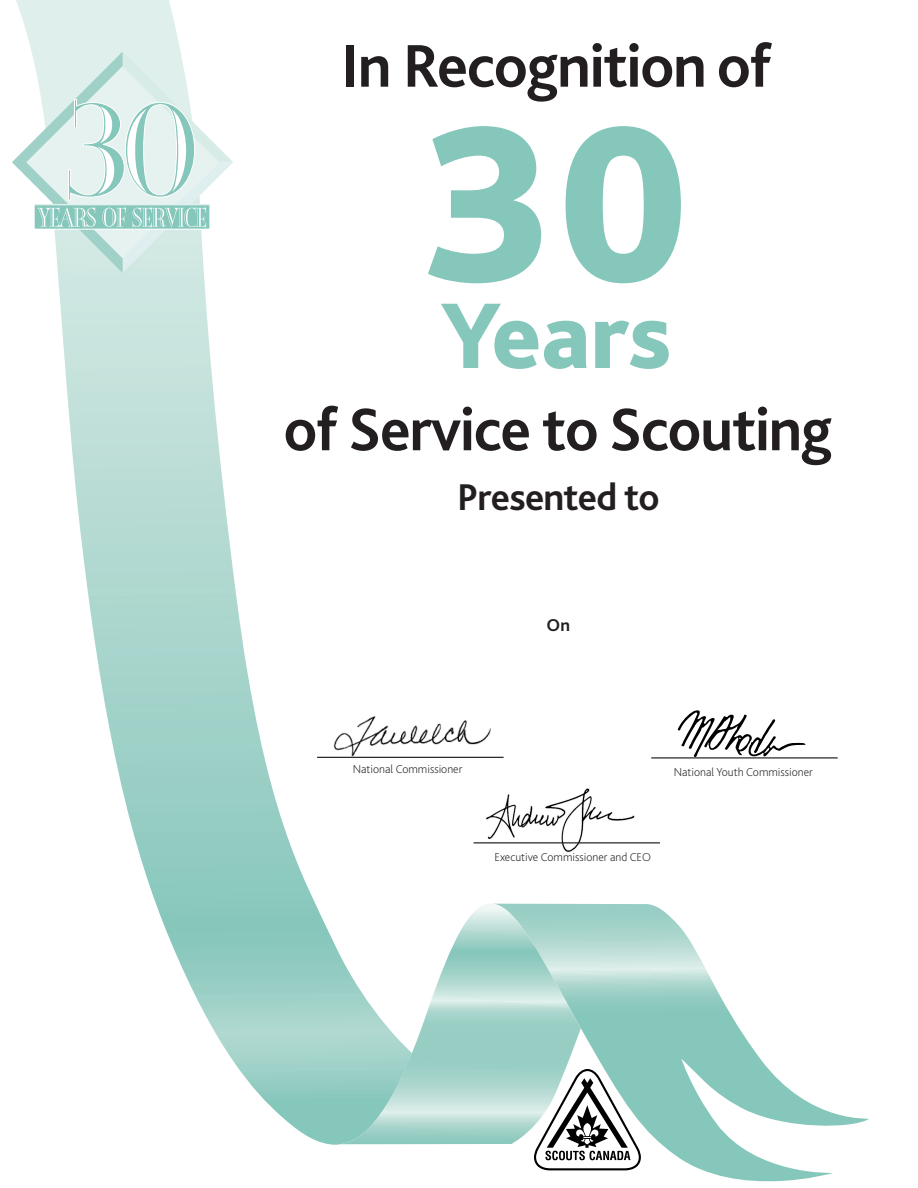
<style>
.page{position:relative;width:918px;height:1188px;background:#fff}
.page>*{position:absolute;margin:0;border:0;box-sizing:border-box;transform-origin:0 0}
.t1{font:800 232.5px "Bliss 2";color:#86c7bb}
.t2{font:800 97.5px "Bliss 2";letter-spacing:-.01em;color:#86c7bb}
.t3{font:700 63px "Bliss 2";letter-spacing:-.02em;color:#231f20}
.t4{font:700 39px "Bliss 2";letter-spacing:-.02em;color:#231f20}
.t5{font:700 18px "Bliss 2";color:#231f20}
.t6{font:200 12px "Bliss 2";color:#231f20}
</style>
<div class="page">
<svg style="left:493px;top:903px;width:376px;height:279px"></svg>
<svg style="left:16px;top:0;width:315px;height:1145px"></svg>
<svg style="left:331px;top:904px;width:250px;height:241px"></svg>
<svg style="left:12px;top:52px;width:221px;height:221px"></svg>
<svg style="left:534px;top:1069px;width:107px;height:101px"></svg>
<img style="left:327px;top:712px;width:166px;height:50px">
<img style="left:481px;top:788px;width:158px;height:64px">
<svg style="left:677px;top:710px;width:129px;height:47px"></svg>
<hr style="left:317px;top:757px;width:187px;height:1px;background:#231f20">
<hr style="left:651px;top:758px;width:187px;height:1px;background:#231f20">
<hr style="left:474px;top:843px;width:186px;height:1px;background:#231f20">
<p class="t3" style="left:341px;top:27px;width:432px">In Recognition of</p>
<p class="t1" style="left:421px;top:59px;width:272px">30</p>
<p class="t2" style="left:441px;top:275px;width:232px">Years</p>
<h3 class="t3" style="left:283px;top:390px;width:550px">of Service to Scouting</h3>
<h3 class="t4" style="left:457px;top:473px;width:204px">Presented to</h3>
<h3 class="t5" style="left:547px;top:614px;width:25px">On</h3>
<p class="t6" style="left:353px;top:762px;width:111px">National Commissioner</p>
<p class="t6" style="left:674px;top:764px;width:141px">National Youth Commissioner</p>
<p class="t6" style="left:495px;top:849px;width:158px">Executive Commissioner and CEO</p>
</div>
